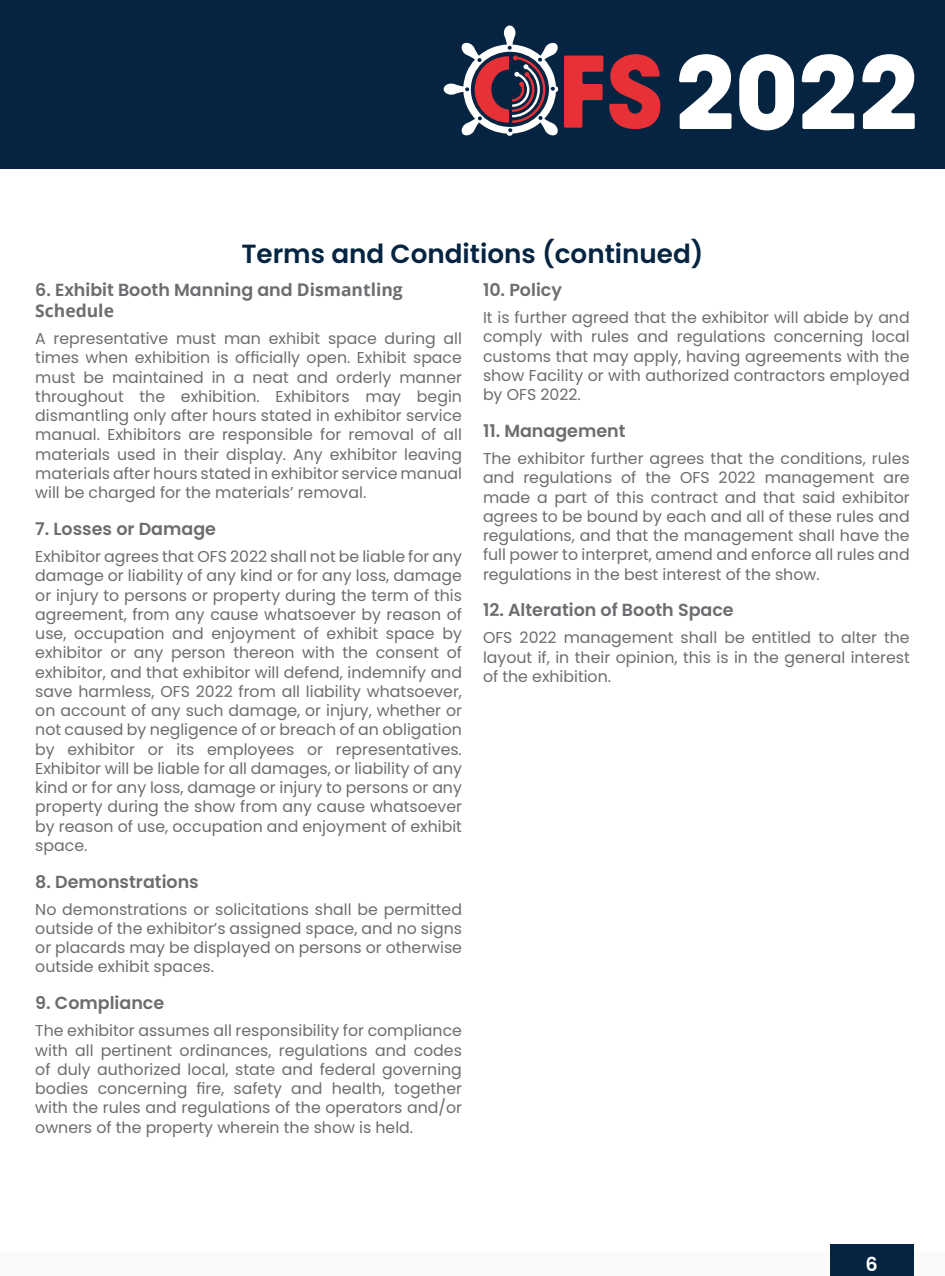
<style>
.page{position:relative;width:945px;height:1276px;background:#fff}
.page>*{position:absolute;margin:0;border:0;box-sizing:border-box;transform-origin:0 0}
.t1{font:600 26.25px "Poppins";color:#042441}
.t2{font:600 19.25px "Poppins";color:#fff}
.t3{font:600 17.5px "Poppins";color:#6c6d70}
.t4{font:700 17.5px "Open Sans";color:#6c6d70}
.t5{font:15.75px/19.2px "Poppins";color:#6c6d70;text-align:justify}
.s1{font-family:"Open Sans";font-weight:700}
</style>
<div class="page">
<div style="left:0;top:1252px;width:945px;height:24px;background:#fafafa"></div>
<div style="left:830px;top:1244px;width:84px;height:32px;background:#042441"></div>
<div style="left:0;top:0;width:945px;height:169px;background:#042441"></div>
<svg style="left:609px;top:54px;width:51px;height:75px"></svg>
<svg style="left:444px;top:26px;width:159px;height:110px"></svg>
<svg style="left:679px;top:54px;width:53px;height:75px"></svg>
<svg style="left:739px;top:54px;width:55px;height:76px"></svg>
<svg style="left:802px;top:54px;width:52px;height:75px"></svg>
<svg style="left:862px;top:54px;width:53px;height:75px"></svg>
<h1 class="t1" style="left:241px;top:239px;width:464px">Terms and Conditions (continued)</h1>
<p class="t3" style="left:35px;top:280px;width:369px">6. Exhibit Booth Manning and <span class="s1">Dismantling</span></p>
<p class="t4" style="left:35px;top:298px;width:80px">Schedule</p>
<p class="t5" style="left:35px;top:329px;width:428px">A representative must man exhibit space during all times when exhibition is officially open. Exhibit space must be maintained in a neat and orderly manner throughout the exhibition. Exhibitors may begin dismantling only after hours stated in exhibitor service manual. Exhibitors are responsible for removal of all materials used in their display. Any exhibitor leaving materials after hours stated in exhibitor service manual will be charged for the materials’ removal.</p>
<p class="t3" style="left:35px;top:519px;width:182px">7. Losses or Damage</p>
<p class="t5" style="left:35px;top:547px;width:428px">Exhibitor agrees that OFS 2022 shall not be liable for any damage or liability of any kind or for any loss, damage or injury to persons or property during the term of this agreement, from any cause whatsoever by reason of use, occupation and enjoyment of exhibit space by exhibitor or any person thereon with the consent of exhibitor, and that exhibitor will defend, indemnify and save harmless, OFS 2022 from all liability whatsoever, on account of any such damage, or injury, whether or not caused by negligence of or breach of an obligation by exhibitor or its employees or representatives.<br>Exhibitor will be liable for all damages, or liability of any kind or for any loss, damage or injury to persons or any property during the show from any cause whatsoever by reason of use, occupation and enjoyment of exhibit space.</p>
<p class="t3" style="left:35px;top:871px;width:165px">8. Demonstrations</p>
<p class="t5" style="left:35px;top:900px;width:428px">No demonstrations or solicitations shall be permitted outside of the exhibitor’s assigned space, and no signs or placards may be displayed on persons or otherwise outside exhibit spaces.</p>
<p class="t3" style="left:35px;top:993px;width:130px">9. Compliance</p>
<p class="t5" style="left:35px;top:1021px;width:428px">The exhibitor assumes all responsibility for compliance with all pertinent ordinances, regulations and codes of duly authorized local, state and federal governing bodies concerning fire, safety and health, together with the rules and regulations of the operators and/or owners of the property wherein the show is held.</p>
<p class="t3" style="left:483px;top:280px;width:81px">10. Policy</p>
<p class="t5" style="left:483px;top:308px;width:428px">It is further agreed that the exhibitor will abide by and comply with rules and regulations concerning local customs that may apply, having agreements with the show Facility or with authorized contractors employed by OFS 2022.</p>
<p class="t3" style="left:483px;top:421px;width:144px">11. Management</p>
<p class="t5" style="left:483px;top:449px;width:428px">The exhibitor further agrees that the conditions, rules and regulations of the OFS 2022 management are made a part of this contract and that said exhibitor agrees to be bound by each and all of these rules and regulations, and that the management shall have the full power to interpret, amend and enforce all rules and regulations in the best interest of the show.</p>
<p class="t3" style="left:483px;top:600px;width:252px">12. Alteration of Booth Space</p>
<p class="t5" style="left:483px;top:628px;width:428px">OFS 2022 management shall be entitled to alter the layout if, in their opinion, this is in the general interest of the exhibition.</p>
<p class="t2" style="left:865px;top:1252px;width:14px">6</p>
</div>
